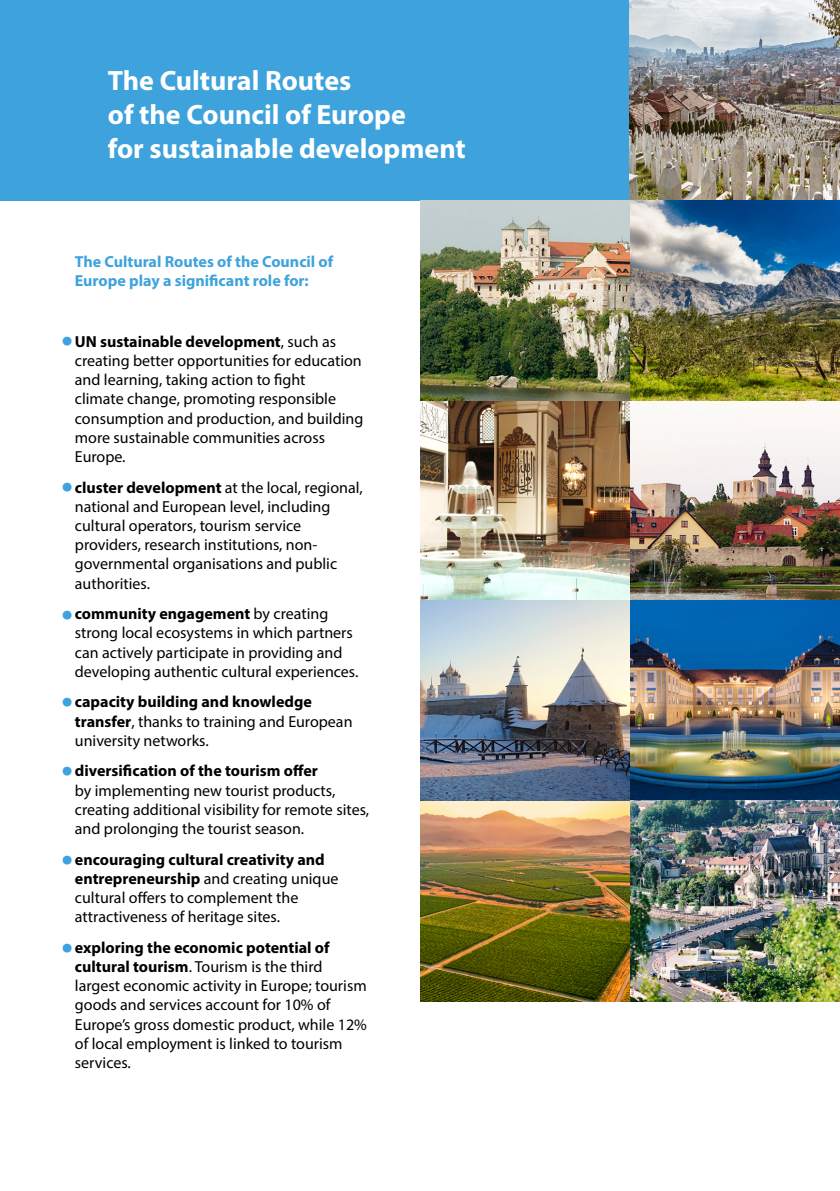
<style>
.page{position:relative;width:840px;height:1191px;background:#fff}
.page>*{position:absolute;margin:0;border:0;box-sizing:border-box;transform-origin:0 0}
.t1{font:700 34px/68.6px "Myriad Pro";color:#3ea3dc}
.t2{font:700 28px/33.6px "Myriad Pro";color:#fff}
.t3{font:16px/19.2px "Myriad Pro";color:#000}
.t4{font:700 16px/19.2px "Myriad Pro";color:#3ea3dc}
.t5{font:700 16px "Myriad Pro";color:#000}
.s1{font-weight:700}
</style>
<div class="page">
<div style="left:0;top:0;width:629px;height:200px;background:#3ea3dc"></div>
<img style="left:629px;top:0;width:210px;height:1001px">
<img style="left:420px;top:200px;width:209px;height:801px">
<h2 class="t2" style="left:108px;top:63px;width:359px">The Cultural Routes<br>of the Council of Europe<br>for sustainable development</h2>
<p class="t4" style="left:75px;top:252px;width:260px">The Cultural Routes of the Council of<br>Europe play a significant role for:</p>
<p class="t3" style="left:75px;top:331px;width:290px"><span class="s1">UN sustainable development</span>, such as creating better opportunities for education and learning, taking action to fight<br>climate change, promoting responsible consumption and production, and building more sustainable communities across Europe.</p>
<p class="t3" style="left:75px;top:477px;width:289px"><span class="s1">cluster development</span> at the local, regional, national and European level, including cultural operators, tourism service providers, research institutions, non&shy;governmental organisations and public authorities.</p>
<p class="t3" style="left:75px;top:604px;width:285px"><span class="s1">community engagement</span> by creating strong local ecosystems in which partners can actively participate in providing and developing authentic cultural experiences.</p>
<p class="t3" style="left:75px;top:692px;width:279px"><span class="s1">capacity building and knowledge transfer</span>, thanks to training and European university networks.</p>
<p class="t5" style="left:75px;top:760px;width:244px">diversification of the tourism offer</p>
<p class="t3" style="left:75px;top:780px;width:295px">by implementing new tourist products, creating additional visibility for remote sites, and prolonging the tourist season.</p>
<p class="t3" style="left:75px;top:849px;width:265px"><span class="s1">encouraging cultural creativity and entrepreneurship</span> and creating unique cultural offers to complement the attractiveness of heritage sites.</p>
<p class="t3" style="left:75px;top:937px;width:293px"><span class="s1">exploring the economic potential of cultural tourism</span>. Tourism is the third largest economic activity in Europe; tourism goods and services account for 10% of Europe’s gross domestic product, while 12% of local employment is linked to tourism services.</p>
<h1 class="t1" style="left:61px;top:303px;width:13px">•</h1>
<h1 class="t1" style="left:61px;top:449px;width:13px">•</h1>
<h1 class="t1" style="left:61px;top:577px;width:13px">•</h1>
<h1 class="t1" style="left:61px;top:664px;width:13px">• •</h1>
<h1 class="t1" style="left:61px;top:822px;width:13px">•</h1>
<h1 class="t1" style="left:61px;top:910px;width:13px">•</h1>
</div>
